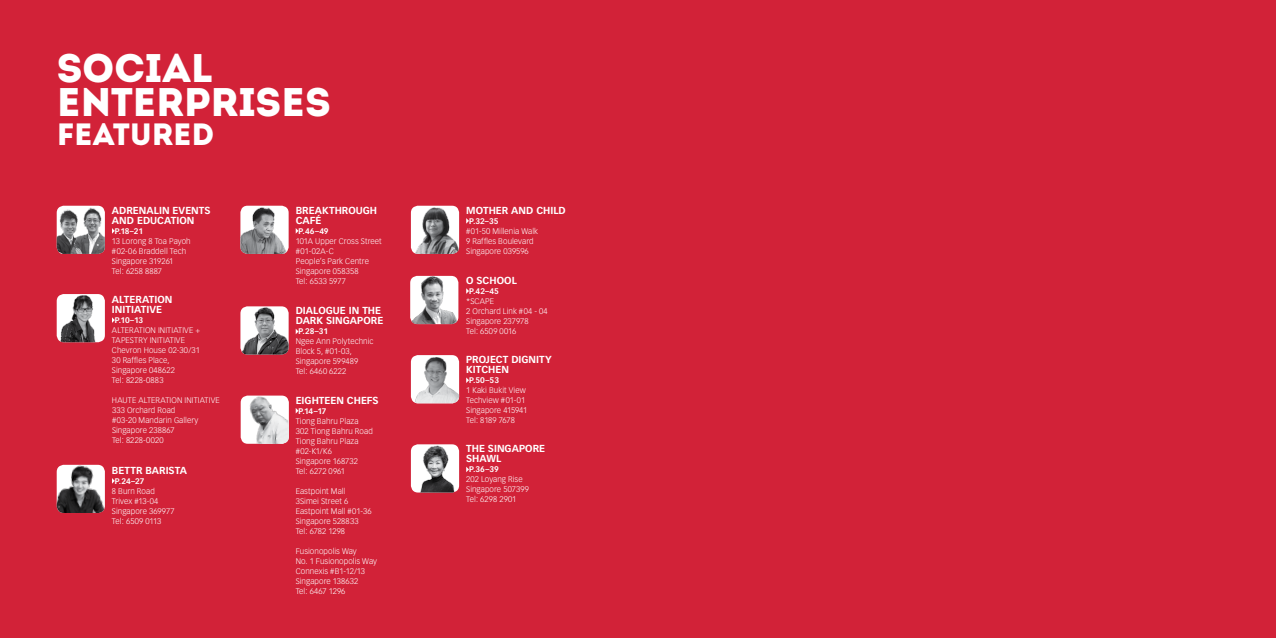
<style>
.page{position:relative;width:1276px;height:638px;background:#d22238}
.page>*{position:absolute;margin:0;border:0;box-sizing:border-box;transform-origin:0 0}
.t1{font:39.9px/33.9px "Intro";letter-spacing:-.01em;color:#fff}
.t2{font:30.8px "Intro";letter-spacing:-.01em;color:#fff}
.t3{font:700 10px/10px "Vectora LH";color:#fff}
.t4{font:300 8px/10px "Vectora LH";letter-spacing:.01em;color:#fff}
.t5{font:700 8px "Vectora LH";letter-spacing:-.005em;color:#fff}
</style>
<div class="page">
<svg style="left:112px;top:228px;width:3px;height:6px"></svg>
<svg style="left:112px;top:317px;width:3px;height:6px"></svg>
<svg style="left:466px;top:218px;width:3px;height:6px"></svg>
<svg style="left:466px;top:288px;width:3px;height:6px"></svg>
<svg style="left:466px;top:377px;width:3px;height:6px"></svg>
<svg style="left:466px;top:467px;width:3px;height:5px"></svg>
<img style="left:57px;top:206px;width:48px;height:48px">
<img style="left:57px;top:465px;width:48px;height:48px">
<div style="left:241px;top:395px;width:48px;height:49px;background:#fff;border-radius:7px"></div>
<img style="left:244px;top:395px;width:45px;height:49px">
<img style="left:240px;top:306px;width:49px;height:48px">
<div style="left:57px;top:294px;width:48px;height:48px;background:#fff;border-radius:7px"></div>
<img style="left:57px;top:294px;width:44px;height:48px">
<img style="left:411px;top:276px;width:47px;height:48px">
<img style="left:411px;top:206px;width:48px;height:48px">
<div style="left:411px;top:355px;width:48px;height:48px;background:#fff;border-radius:7px"></div>
<img style="left:411px;top:357px;width:48px;height:46px">
<img style="left:240px;top:206px;width:49px;height:48px">
<img style="left:411px;top:444px;width:48px;height:48px">
<h1 class="t1" style="left:57px;top:51px;width:276px">SOCIAL<br>ENTERPRISES</h1>
<h2 class="t2" style="left:57px;top:116px;width:159px">FEATURED</h2>
<p class="t3" style="left:112px;top:205px;width:15px">ADRENALIN</p>
<p class="t3" style="left:173px;top:205px;width:20px">EVENTS</p>
<p class="t3" style="left:112px;top:215px;width:9px">AND</p>
<p class="t3" style="left:137px;top:215px;width:14px">EDUCATION</p>
<p class="t5" style="left:115px;top:226px;width:30px">P.18–21</p>
<p class="t4" style="left:112px;top:236px;width:80px">13 Lorong 8 Toa Payoh #02-06 Braddell Tech<br>Singapore 319261<br>Tel: 6258 8887</p>
<p class="t3" style="left:112px;top:294px;width:62px">ALTERATION<br>INITIATIVE</p>
<p class="t5" style="left:115px;top:315px;width:30px">P.10–13</p>
<p class="t4" style="left:112px;top:325px;width:11px">Alteration</p>
<p class="t4" style="left:158px;top:325px;width:7px">Initiative</p>
<p class="t4" style="left:195px;top:325px;width:6px">+</p>
<p class="t4" style="left:112px;top:335px;width:10px">Tapestry</p>
<p class="t4" style="left:112px;top:335px;width:89px;text-indent:38px">Initiative<br>Chevron House 02-30/31<br>30 Raffles Place,<br>Singapore 048622<br>Tel: 8228-0883</p>
<p class="t4" style="left:112px;top:395px;width:12px">Haute</p>
<p class="t4" style="left:138px;top:395px;width:11px">Alteration</p>
<p class="t4" style="left:184px;top:395px;width:7px">Initiative</p>
<p class="t4" style="left:112px;top:405px;width:88px">333 Orchard Road #03-20 Mandarin Gallery<br>Singapore 238867<br>Tel: 8228-0020</p>
<p class="t3" style="left:112px;top:465px;width:14px">BETTR</p>
<p class="t3" style="left:145px;top:465px;width:14px">BARISTA</p>
<p class="t5" style="left:115px;top:476px;width:31px">P.24–27</p>
<p class="t4" style="left:112px;top:486px;width:64px">8 Burn Road<br>Trivex #13-04<br>Singapore 369977<br>Tel: 6509 0113</p>
<p class="t3" style="left:296px;top:205px;width:83px">BREAKTHROUGH<br>CAFÉ</p>
<p class="t5" style="left:298px;top:226px;width:32px">P.46–49</p>
<p class="t4" style="left:296px;top:236px;width:88px">101A Upper Cross Street #01-02A-C<br>People’s Park Centre<br>Singapore 058358<br>Tel: 6533 5977</p>
<p class="t3" style="left:296px;top:306px;width:15px">DIALOGUE</p>
<p class="t3" style="left:349px;top:306px;width:21px">IN THE</p>
<p class="t3" style="left:296px;top:316px;width:15px">DARK</p>
<p class="t3" style="left:326px;top:316px;width:14px">SINGAPORE</p>
<p class="t5" style="left:298px;top:327px;width:31px">P.28–31</p>
<p class="t4" style="left:296px;top:336px;width:79px">Ngee Ann Polytechnic<br>Block 5, #01-03,<br>Singapore 599489<br>Tel: 6460 6222</p>
<p class="t3" style="left:296px;top:395px;width:13px">EIGHTEEN</p>
<p class="t3" style="left:347px;top:395px;width:14px">CHEFS</p>
<p class="t5" style="left:298px;top:406px;width:30px">P.14–17</p>
<p class="t4" style="left:296px;top:416px;width:79px">Tiong Bahru Plaza<br>302 Tiong Bahru Road<br>Tiong Bahru Plaza #02-K1/K6<br>Singapore 168732<br>Tel: 6272 0961</p>
<p class="t4" style="left:296px;top:486px;width:77px">Eastpoint Mall<br>3Simei Street 6<br>Eastpoint Mall #01-36<br>Singapore 528833<br>Tel: 6782 1298</p>
<p class="t4" style="left:296px;top:546px;width:83px">Fusionopolis Way<br>No. 1 Fusionopolis Way<br>Connexis #B1-12/13<br>Singapore 138632<br>Tel: 6467 1296</p>
<p class="t3" style="left:466px;top:205px;width:17px">MOTHER</p>
<p class="t3" style="left:511px;top:205px;width:9px">AND</p>
<p class="t3" style="left:536px;top:205px;width:14px">CHILD</p>
<p class="t5" style="left:469px;top:216px;width:31px">P.32–35</p>
<p class="t4" style="left:466px;top:226px;width:73px">#01-50 Millenia Walk<br>9 Raffles Boulevard<br>Singapore 039596</p>
<p class="t3" style="left:466px;top:275px;width:25px">O SCHOOL</p>
<p class="t5" style="left:469px;top:286px;width:32px">P.42–45</p>
<p class="t4" style="left:466px;top:296px;width:83px">*SCAPE<br>2 Orchard Link #04 - 04<br>Singapore 237978<br>Tel: 6509 0016</p>
<p class="t3" style="left:466px;top:354px;width:31px">PROJECT</p>
<p class="t3" style="left:511px;top:354px;width:14px">DIGNITY</p>
<p class="t3" style="left:466px;top:364px;width:44px">KITCHEN</p>
<p class="t5" style="left:469px;top:375px;width:32px">P.50–53</p>
<p class="t4" style="left:466px;top:385px;width:63px">1 Kaki Bukit View<br>Techview #01-01<br>Singapore 415941<br>Tel: 8189 7678</p>
<p class="t3" style="left:466px;top:444px;width:36px">THE SINGAPORE<br>SHAWL</p>
<p class="t5" style="left:469px;top:464px;width:31px">P.36–39</p>
<p class="t4" style="left:466px;top:474px;width:64px">202 Loyang Rise<br>Singapore 507399<br>Tel: 6298 2901</p>
</div>
